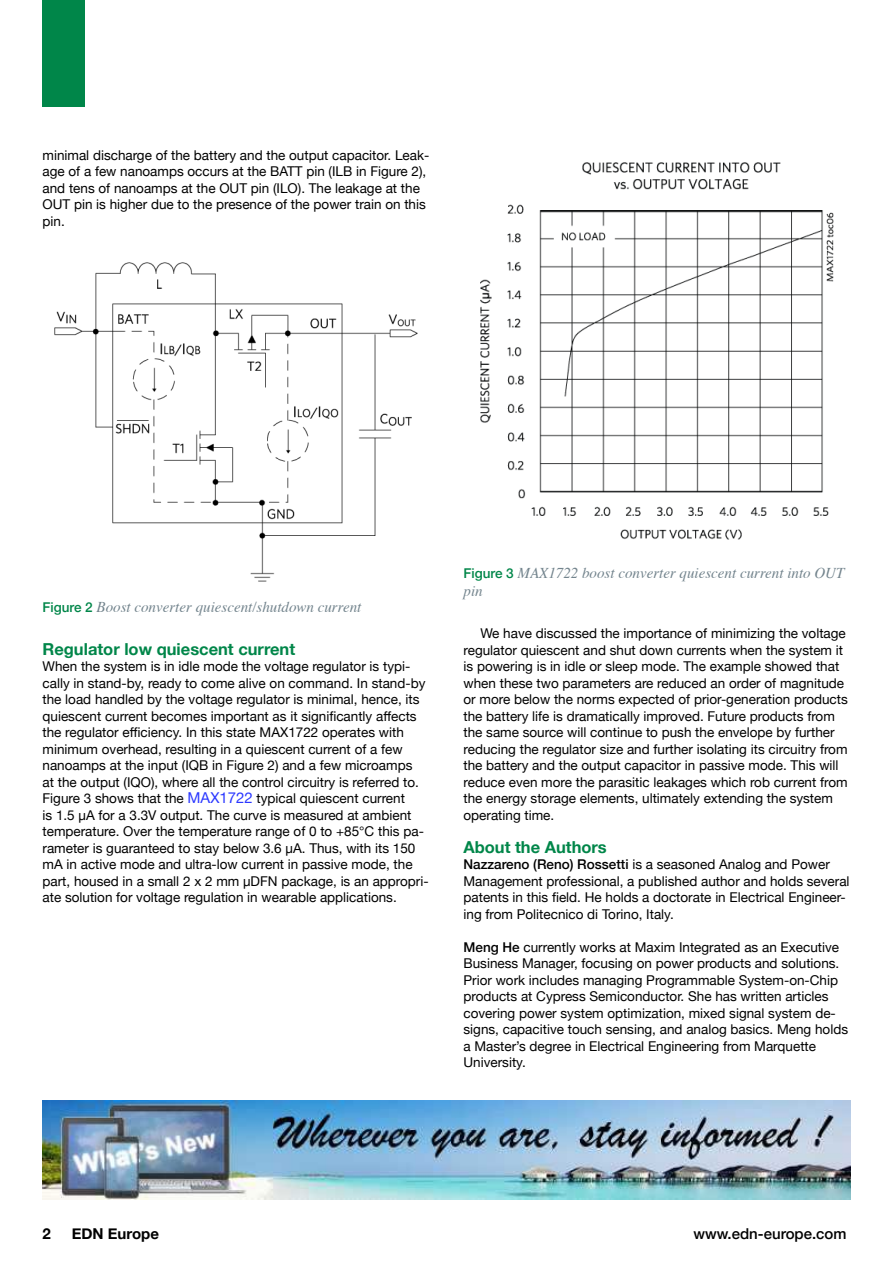
<style>
.page{position:relative;width:893px;height:1263px;background:#fff}
.page>*{position:absolute;margin:0;border:0;box-sizing:border-box;transform-origin:0 0}
.t1{font:700 16.5px "Helvetica Neue";color:#008649}
.t2{font:italic 15px/18px "Times";color:#73848d}
.t3{font:500 15px "Helvetica Neue";color:#000}
.t4{font:700 15px "Helvetica Neue";color:#000}
.t5{font:13.5px/16.5px "Helvetica Neue";color:#000}
.s1{font-family:"Helvetica Neue";font-weight:500;font-style:normal;font-size:13.5px;color:#008649}
.s2{font-size:15px;color:#2b38ff}
.s3{font-weight:500}
</style>
<div class="page">
<div style="left:43px;top:0;width:42px;height:106px;background:#008649"></div>
<img style="left:54px;top:262px;width:364px;height:320px">
<img style="left:480px;top:162px;width:354px;height:378px">
<img style="left:43px;top:1100px;width:807px;height:99px">
<p class="t5" style="left:43px;top:147px;width:388px">minimal discharge of the battery and the output capacitor. Leak&shy;age of a few nanoamps occurs at the BATT pin (ILB in Figure 2), and tens of nanoamps at the OUT pin (ILO). The leakage at the OUT pin is higher due to the presence of the power train on this pin.</p>
<p class="t2" style="left:43px;top:597px;width:320px"><span class="s1">Figure 2</span> Boost converter quiescent/shutdown current</p>
<p class="t1" style="left:43px;top:636px;width:254px">Regulator low quiescent current</p>
<p class="t5" style="left:43px;top:659px;width:388px">When the system is in idle mode the voltage regulator is typi&shy;cally in stand-by, ready to come alive on command. In stand-by the load handled by the voltage regulator is minimal, hence, its quiescent current becomes important as it significantly affects the regulator efficiency. In this state MAX1722 operates with minimum overhead, resulting in a quiescent current of a few nanoamps at the input (IQB in Figure 2) and a few microamps<br>at the output (IQO), where all the control circuitry is referred to.<br>Figure 3 shows that the <span class="s2">MAX1722</span> typical quiescent current<br>is 1.5 µA for a 3.3V output. The curve is measured at ambient temperature. Over the temperature range of 0 to +85°C this pa&shy;rameter is guaranteed to stay below 3.6 µA. Thus, with its 150 mA in active mode and ultra-low current in passive mode, the part, housed in a small 2 x 2 mm µDFN package, is an appropri&shy;ate solution for voltage regulation in wearable applications.</p>
<p class="t2" style="left:463px;top:563px;width:382px"><span class="s1">Figure 3</span> MAX1722 boost converter quiescent current into OUT pin</p>
<p class="t5" style="left:463px;top:626px;width:386px;text-indent:17px">We have discussed the importance of minimizing the voltage regulator quiescent and shut down currents when the system it is powering is in idle or sleep mode. The example showed that when these two parameters are reduced an order of magnitude or more below the norms expected of prior-generation products the battery life is dramatically improved. Future products from the same source will continue to push the envelope by further reducing the regulator size and further isolating its circuitry from the battery and the output capacitor in passive mode. This will reduce even more the parasitic leakages which rob current from the energy storage elements, ultimately extending the system operating time.</p>
<p class="t1" style="left:463px;top:834px;width:145px">About the Authors</p>
<p class="t5" style="left:463px;top:857px;width:388px"><span class="s3">Nazzareno (Reno) Rossetti</span> is a seasoned Analog and Power Management professional, a published author and holds several patents in this field. He holds a doctorate in Electrical Engineer&shy;ing from Politecnico di Torino, Italy.</p>
<p class="t5" style="left:463px;top:939px;width:386px"><span class="s3">Meng He</span> currently works at Maxim Integrated as an Executive Business Manager, focusing on power products and solutions.<br>Prior work includes managing Programmable System-on-Chip products at Cypress Semiconductor. She has written articles covering power system optimization, mixed signal system de&shy;signs, capacitive touch sensing, and analog basics. Meng holds a Master’s degree in Electrical Engineering from Marquette University.</p>
<p class="t4" style="left:43px;top:1222px;width:10px">2</p>
<p class="t4" style="left:72px;top:1222px;width:89px">EDN Europe</p>
<p class="t3" style="left:693px;top:1222px;width:155px">www.edn-europe.com</p>
</div>
